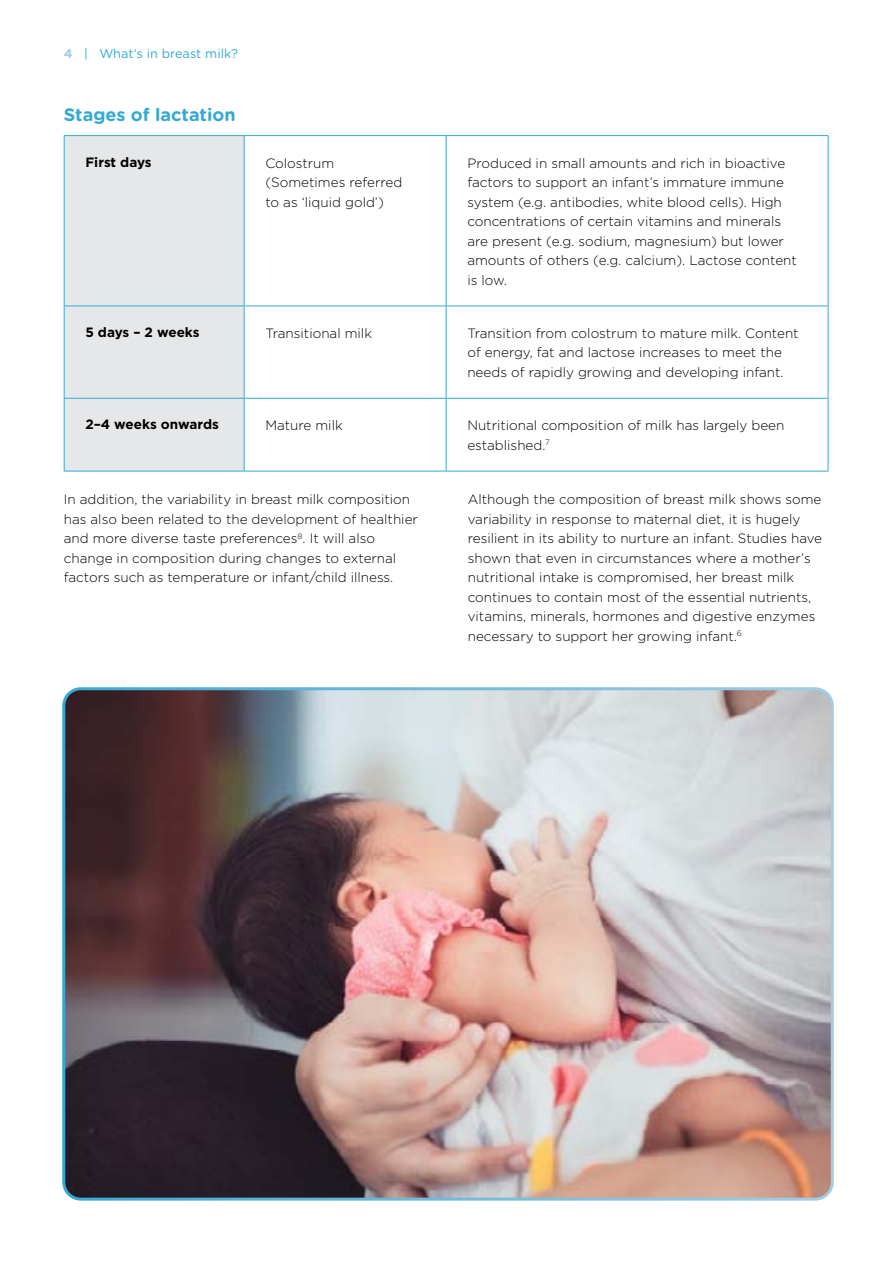
<style>
.page{position:relative;width:893px;height:1263px;background:#fff}
.page>*{position:absolute;margin:0;border:0;box-sizing:border-box;transform-origin:0 0}
.t1{font:700 18px "Gotham Rounded";color:#34a9d3}
.t2{font:300 13.5px/19.5px "Gotham";color:#000}
.t3{font:700 13.5px "Gotham";color:#000}
.t4{font:12.75px "Gotham Rounded";color:#34a9d3}
.s1{font-family:"Gotham";font-weight:700;color:#a1cde5}
</style>
<div class="page">
<div style="left:65px;top:136px;width:179px;height:335px;background:#e6e7e8"></div>
<hr style="left:64px;top:135px;width:180px;height:1px;background:#34a9d3">
<hr style="left:64px;top:136px;width:1px;height:170px;background:#34a9d3">
<hr style="left:244px;top:135px;width:202px;height:1px;background:#34a9d3">
<hr style="left:244px;top:136px;width:1px;height:170px;background:#34a9d3">
<hr style="left:446px;top:135px;width:382px;height:1px;background:#34a9d3">
<hr style="left:446px;top:136px;width:1px;height:170px;background:#34a9d3">
<hr style="left:828px;top:136px;width:1px;height:170px;background:#34a9d3">
<hr style="left:64px;top:306px;width:180px;height:1px;background:#34a9d3">
<hr style="left:64px;top:306px;width:1px;height:92px;background:#34a9d3">
<hr style="left:244px;top:306px;width:202px;height:1px;background:#34a9d3">
<hr style="left:244px;top:306px;width:1px;height:92px;background:#34a9d3">
<hr style="left:446px;top:306px;width:382px;height:1px;background:#34a9d3">
<hr style="left:446px;top:306px;width:1px;height:92px;background:#34a9d3">
<hr style="left:828px;top:306px;width:1px;height:92px;background:#34a9d3">
<hr style="left:64px;top:398px;width:180px;height:1px;background:#34a9d3">
<hr style="left:64px;top:399px;width:1px;height:72px;background:#34a9d3">
<hr style="left:244px;top:398px;width:202px;height:1px;background:#34a9d3">
<hr style="left:244px;top:399px;width:1px;height:72px;background:#34a9d3">
<hr style="left:446px;top:398px;width:382px;height:1px;background:#34a9d3">
<hr style="left:446px;top:399px;width:1px;height:72px;background:#34a9d3">
<hr style="left:828px;top:399px;width:1px;height:72px;background:#34a9d3">
<hr style="left:64px;top:471px;width:180px;height:1px;background:#34a9d3">
<hr style="left:244px;top:471px;width:202px;height:1px;background:#34a9d3">
<hr style="left:446px;top:471px;width:382px;height:1px;background:#34a9d3">
<img style="left:66px;top:691px;width:764px;height:508px">
<div style="left:62px;top:687px;width:772px;height:513px;border:3px solid #fff;border-radius:17px"></div>
<p class="t4" style="left:64px;top:45px;width:176px"><span class="s1">4</span> | What’s in breast milk?</p>
<h1 class="t1" style="left:64px;top:101px;width:173px">Stages of lactation</h1>
<p class="t3" style="left:85px;top:154px;width:68px">First days</p>
<p class="t2" style="left:265px;top:153px;width:138px">Colostrum (Sometimes referred to as ‘liquid gold’)</p>
<p class="t2" style="left:467px;top:153px;width:331px">Produced in small amounts and rich in bioactive factors to support an infant’s immature immune system (e.g. antibodies, white blood cells). High concentrations of certain vitamins and minerals are present (e.g. sodium, magnesium) but lower amounts of others (e.g. calcium). Lactose content is low.</p>
<p class="t3" style="left:85px;top:324px;width:116px">5 days – 2 weeks</p>
<p class="t2" style="left:265px;top:323px;width:108px">Transitional milk</p>
<p class="t2" style="left:467px;top:323px;width:333px">Transition from colostrum to mature milk. Content of energy, fat and lactose increases to meet the needs of rapidly growing and developing infant.</p>
<p class="t3" style="left:85px;top:417px;width:135px">2–4 weeks onwards</p>
<p class="t2" style="left:265px;top:415px;width:79px">Mature milk</p>
<p class="t2" style="left:467px;top:415px;width:319px">Nutritional composition of milk has largely been established.<sup>7</sup></p>
<p class="t2" style="left:64px;top:490px;width:356px">In addition, the variability in breast milk composition has also been related to the development of healthier and more diverse taste preferences<sup>8</sup>. It will also change in composition during changes to external factors such as temperature or infant/child illness.</p>
<p class="t2" style="left:468px;top:490px;width:356px">Although the composition of breast milk shows some variability in response to maternal diet, it is hugely resilient in its ability to nurture an infant. Studies have shown that even in circumstances where a mother’s nutritional intake is compromised, her breast milk continues to contain most of the essential nutrients, vitamins, minerals, hormones and digestive enzymes necessary to support her growing infant.<sup>6</sup></p>
</div>
